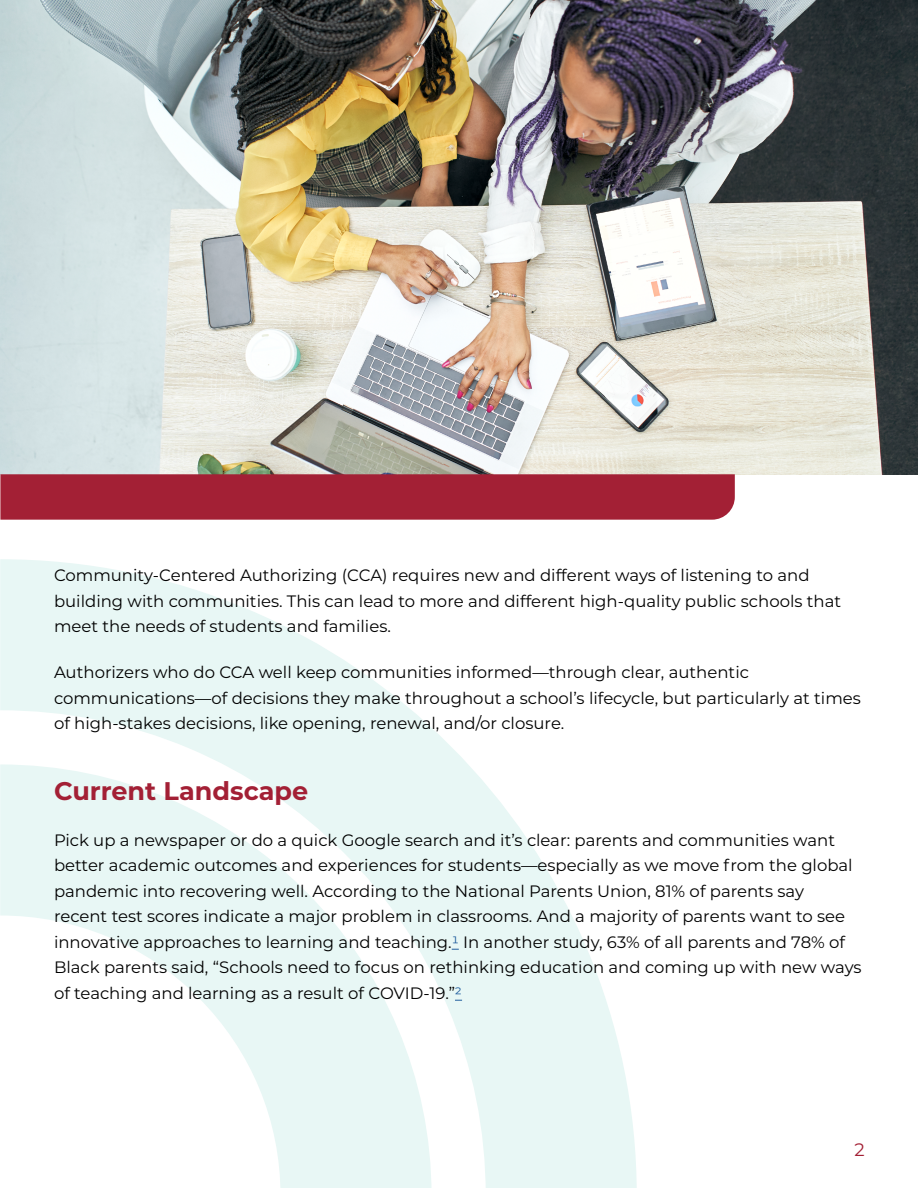
<style>
.page{position:relative;width:918px;height:1188px;background:#fff}
.page>*{position:absolute;margin:0;border:0;box-sizing:border-box;transform-origin:0 0}
.t1{font:700 25.5px "Montserrat";color:#a32035}
.t2{font:18px "Montserrat";color:#a32035}
.t3{font:16.5px/25.5px "Montserrat";color:#000}
.s1{color:#215e9e}
</style>
<div class="page">
<svg style="left:0;top:559px;width:637px;height:629px;fill:#e8f7f5"></svg>
<img style="left:0;top:0;width:918px;height:474px">
<div style="left:0;top:474px;width:735px;height:46px;background:#a32035"></div>
<p class="t3" style="left:54px;top:562px;width:789px">Community-Centered Authorizing (CCA) requires new and different ways of listening to and building with communities. This can lead to more and different high-quality public schools that meet the needs of students and families.</p>
<p class="t3" style="left:54px;top:659px;width:808px">Authorizers who do CCA well keep communities informed—through clear, authentic communications—of decisions they make throughout a school’s lifecycle, but particularly at times of high-stakes decisions, like opening, renewal, and/or closure.</p>
<h1 class="t1" style="left:54px;top:772px;width:256px">Current Landscape</h1>
<p class="t3" style="left:54px;top:826px;width:809px">Pick up a newspaper or do a quick Google search and it’s clear: parents and communities want better academic outcomes and experiences for students—especially as we move from the global pandemic into recovering well. According to the National Parents Union, 81% of parents say<br>recent test scores indicate a major problem in classrooms. And a majority of parents want to see innovative approaches to learning and teaching.<span class="s1">1</span> In another study, 63% of all parents and 78% of Black parents said, “Schools need to focus on rethinking education and coming up with new ways of teaching and learning as a result of COVID-19.”<span class="s1">2</span></p>
<p class="t2" style="left:855px;top:1137px;width:12px">2</p>
</div>
